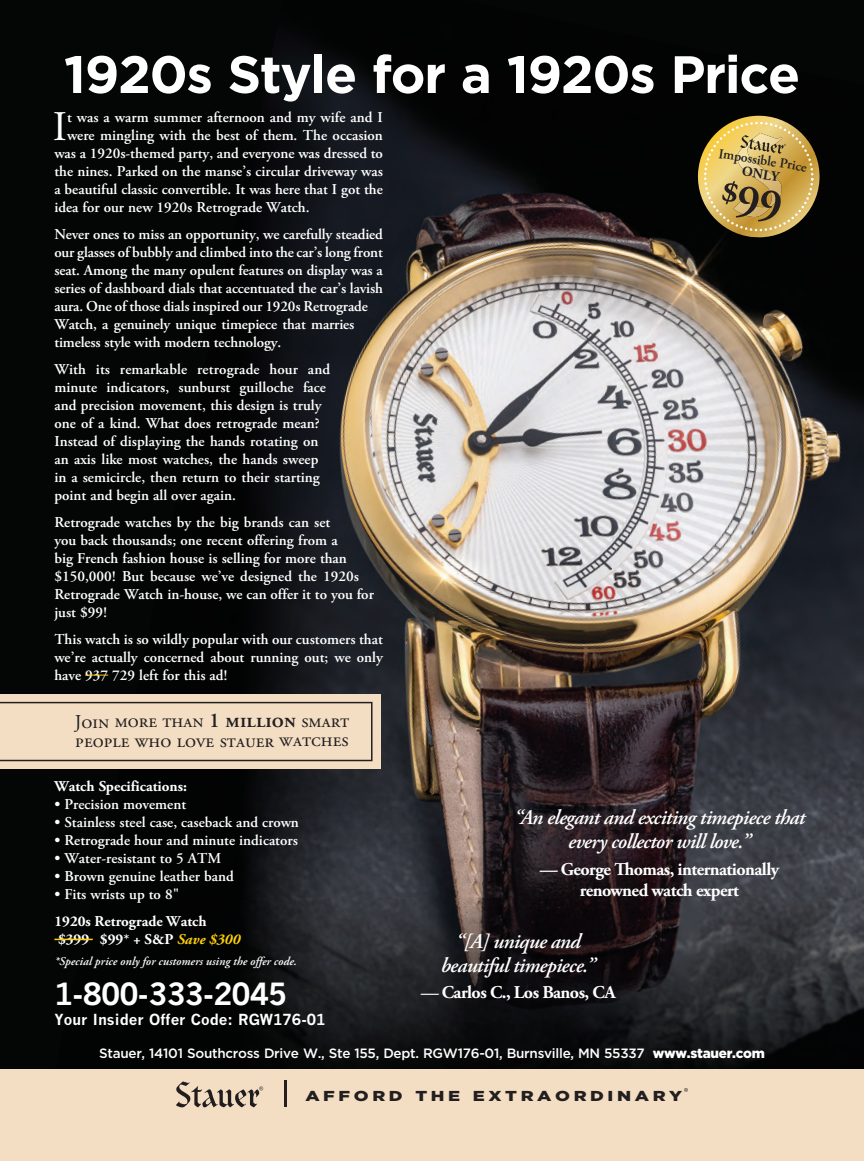
<style>
.page{position:relative;width:864px;height:1161px;background:#040505}
.page>*{position:absolute;margin:0;border:0;box-sizing:border-box;transform-origin:0 0}
.t1{font:700 52.5px "Gotham";letter-spacing:-.025em;color:#fff}
.t2{font:42.15px "Adobe Garamond Pro";color:#fff}
.t3{font:700 30px "News Gothic";letter-spacing:-.015em;color:#fff}
.t4{font:italic 600 21px/24px "Adobe Garamond Pro";letter-spacing:-.03em;color:#fff;text-align:center}
.t5{font:19.5px/19.4px "Adobe Garamond Pro";color:#231f20}
.t6{font:700 18px/21px "Adobe Garamond Pro";letter-spacing:-.03em;color:#fff;text-align:center}
.t7{font:600 15px/18px "Adobe Garamond Pro";color:#fff}
.t8{font:700 15px/18px "Adobe Garamond Pro";color:#fff}
.t9{font:700 15px "News Gothic";color:#fff}
.t10{font:900 14.4px "Gotham";letter-spacing:.2em;color:#231f20;scale:1.25 1}
.t11{font:600 13.8px "Adobe Garamond Pro";color:#231f20}
.t12{font:700 13.8px "Adobe Garamond Pro";color:#231f20}
.t13{font:500 13.5px "Gotham";letter-spacing:-.02em;color:#fff}
.t14{font:italic 600 12px "Adobe Garamond Pro";color:#fff}
.s1{font-weight:600;font-size:21px}
.s2{font-style:italic;color:#fdcd09}
.s3{font-weight:600;font-style:italic}
.s4{font-weight:900}
</style>
<div class="page">
<img style="left:85px;top:48px;width:779px;height:850px">
<img style="left:53px;top:898px;width:811px;height:172px">
<div style="left:0;top:1070px;width:864px;height:91px;background:#f3dec4"></div>
<svg style="left:176px;top:1081px;width:87px;height:26px"></svg>
<hr style="left:284px;top:1080px;width:3px;height:27px;background:#231f20">
<svg style="left:684px;top:1088px;width:4px;height:4px"></svg>
<svg style="left:85px;top:675px;width:23px;height:1px"></svg>
<hr style="left:54px;top:939px;width:39px;height:1px;background:#fdcd09">
<div style="left:0;top:694px;width:381px;height:75px;background:#f3dec4"></div>
<svg style="left:0;top:702px;width:373px;height:59px"></svg>
<svg style="left:696px;top:116px;width:125px;height:121px"></svg>
<h1 class="t1" style="left:64px;top:51px;width:738px">1920s Style for a 1920s Price</h1>
<h2 class="t2" style="left:53px;top:101px;width:16px">I</h2>
<p class="t7" style="left:67px;top:110px;width:317px">t was a warm summer afternoon and my wife and I</p>
<p class="t7" style="left:67px;top:128px;width:317px">were mingling with the best of them. The occasion</p>
<p class="t7" style="left:54px;top:146px;width:330px">was a 1920s-themed party, and everyone was dressed to</p>
<p class="t7" style="left:54px;top:164px;width:330px">the nines. Parked on the manse’s circular driveway was</p>
<p class="t7" style="left:54px;top:182px;width:330px">a beautiful classic convertible. It was here that I got the</p>
<p class="t7" style="left:54px;top:200px;width:257px">idea for our new 1920s Retrograde Watch.</p>
<p class="t7" style="left:54px;top:227px;width:330px">Never ones to miss an opportunity, we carefully steadied our glasses of bubbly and climbed into the car’s long front seat. Among the many opulent features on display was a series of dashboard dials that accentuated the car’s lavish aura. One of those dials inspired our 1920s Retrograde Watch, a genuinely unique timepiece that marries timeless style with modern technology.</p>
<p class="t7" style="left:54px;top:362px;width:277px">With its remarkable retrograde hour and minute indicators, sunburst guilloche face and precision movement, this design is truly one of a kind. What does retrograde mean?<br>Instead of displaying the hands rotating on an axis like most watches, the hands sweep in a semicircle, then return to their starting point and begin all over again.</p>
<p class="t7" style="left:54px;top:515px;width:321px">Retrograde watches by the big brands can set<br>you back thousands; one recent offering from a<br>big French fashion house is selling for more than $150,000! But because we’ve designed the 1920s Retrograde Watch in-house, we can offer it to you for just $99!</p>
<p class="t7" style="left:54px;top:632px;width:330px;text-align:justify">This watch is so wildly popular with our customers that we’re actually concerned about running out; we only have 937 729 left for this ad!</p>
<p class="t11" style="left:720px;top:148px;width:90px;rotate:9deg">Impossible Price</p>
<p class="t12" style="left:743px;top:165px;width:39px;rotate:9deg">ONLY</p>
<h3 class="t5" style="left:75px;top:711px;width:276px">Join more than <span class="s1">1 million</span> smart people who love stauer watches</h3>
<p class="t8" style="left:54px;top:779px;width:134px">Watch Specifications:</p>
<p class="t7" style="left:54px;top:797px;width:133px">• Precision movement</p>
<p class="t7" style="left:54px;top:815px;width:246px">• Stainless steel case, caseback and crown</p>
<p class="t7" style="left:54px;top:833px;width:245px">• Retrograde hour and minute indicators</p>
<p class="t7" style="left:54px;top:851px;width:168px">• Water-resistant to 5 ATM</p>
<p class="t7" style="left:54px;top:869px;width:181px">• Brown genuine leather band</p>
<p class="t7" style="left:54px;top:887px;width:126px">• Fits wrists up to 8"</p>
<p class="t8" style="left:54px;top:914px;width:187px">1920s Retrograde Watch $399 $99* + S&amp;P <span class="s2">Save $300</span></p>
<p class="t14" style="left:54px;top:957px;width:244px">*Special price only for customers using the offer code.</p>
<h3 class="t3" style="left:54px;top:975px;width:234px">1-800-333-2045</h3>
<p class="t9" style="left:54px;top:1011px;width:273px">Your Insider Offer Code: RGW176-01</p>
<h3 class="t4" style="left:514px;top:808px;width:293px">“An elegant and exciting timepiece that every collector will love.”</h3>
<p class="t6" style="left:540px;top:860px;width:241px">— George Thomas, internationally renowned watch expert</p>
<h3 class="t4" style="left:441px;top:931px;width:156px">“[A] unique and beautiful timepiece.”</h3>
<p class="t6" style="left:421px;top:984px;width:197px"><span class="s3">—</span> Carlos C., Los Banos, CA</p>
<p class="t13" style="left:99px;top:1048px;width:667px">Stauer, 14101 Southcross Drive W., Ste 155, Dept. RGW176-01, Burnsville, MN 55337 <span class="s4">www.stauer.com</span></p>
<p class="t10" style="left:305px;top:1091px;width:303px">AFFORD THE EXTRAORDINARY</p>
</div>
